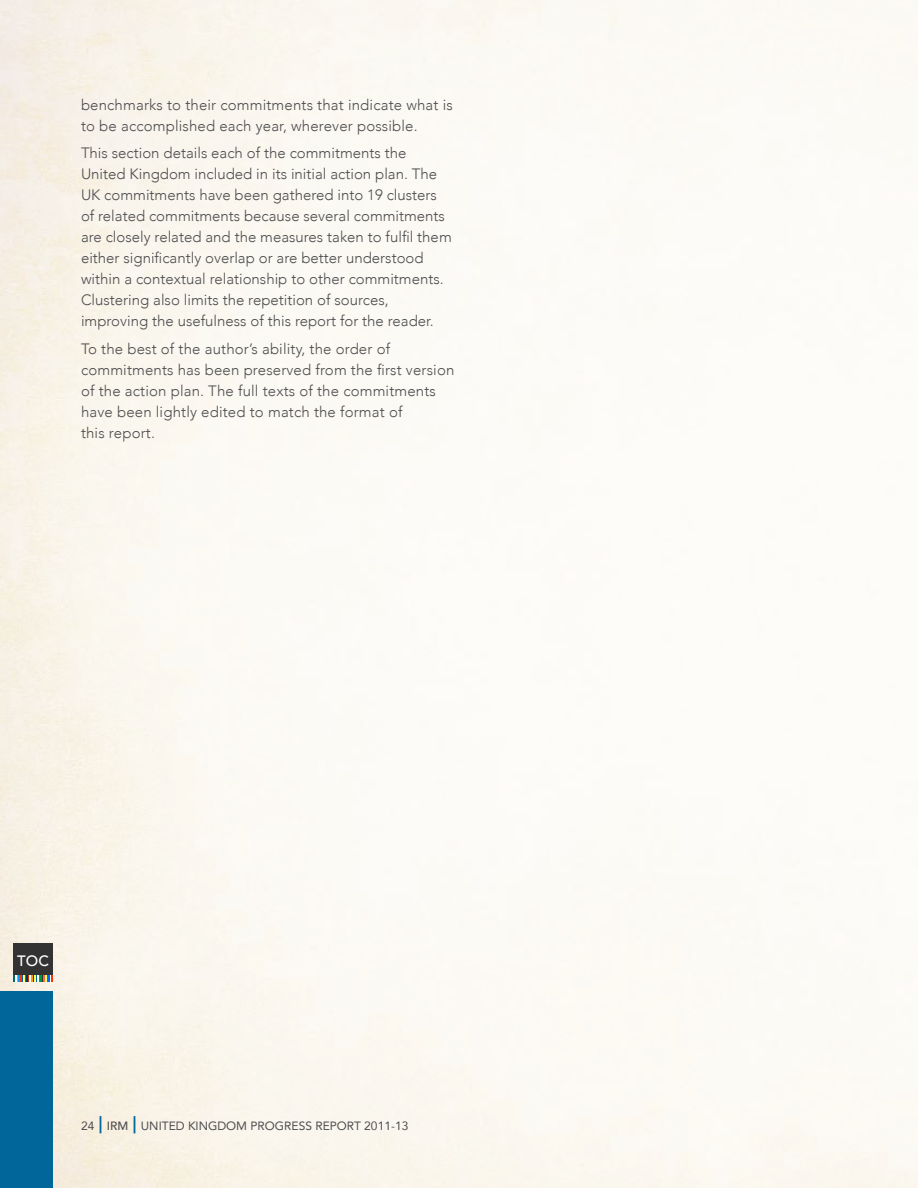
<style>
.page{position:relative;width:918px;height:1188px;background:#fff}
.page>*{position:absolute;margin:0;border:0;box-sizing:border-box;transform-origin:0 0}
.t1{font:300 15px/21px "Avenir";color:#4d4d4f}
.t2{font:500 15px "Avenir";color:#fff}
.t3{font:12px "Avenir";color:#4d4d4f}
.s1{font-weight:500;font-size:22.5px;color:#01679a}
.s2{font-weight:500}
</style>
<div class="page">
<img style="left:0;top:0;width:918px;height:1188px">
<div style="left:0;top:991px;width:53px;height:197px;background:#01679a"></div>
<div style="left:14px;top:943px;width:39px;height:32px;background:#333"></div>
<svg style="left:14px;top:975px;width:39px;height:7px"></svg>
<p class="t1" style="left:81px;top:94px;width:373px">benchmarks to their commitments that indicate what is to be accomplished each year, wherever possible.</p>
<p class="t1" style="left:81px;top:143px;width:372px">This section details each of the commitments the United Kingdom included in its initial action plan. The UK commitments have been gathered into 19 clusters of related commitments because several commitments are closely related and the measures taken to fulfil them either significantly overlap or are better understood within a contextual relationship to other commitments.<br>Clustering also limits the repetition of sources, improving the usefulness of this report for the reader.</p>
<p class="t1" style="left:81px;top:338px;width:375px">To the best of the author’s ability, the order of commitments has been preserved from the first version of the action plan. The full texts of the commitments have been lightly edited to match the format of<br>this report.</p>
<p class="t2" style="left:17px;top:948px;width:33px">TOC</p>
<p class="t3" style="left:81px;top:1116px;width:329px">24 <span class="s1">|</span> <span class="s2">IRM</span> <span class="s1">|</span> UNITED KINGDOM PROGRESS REPORT 2011-13</p>
</div>
